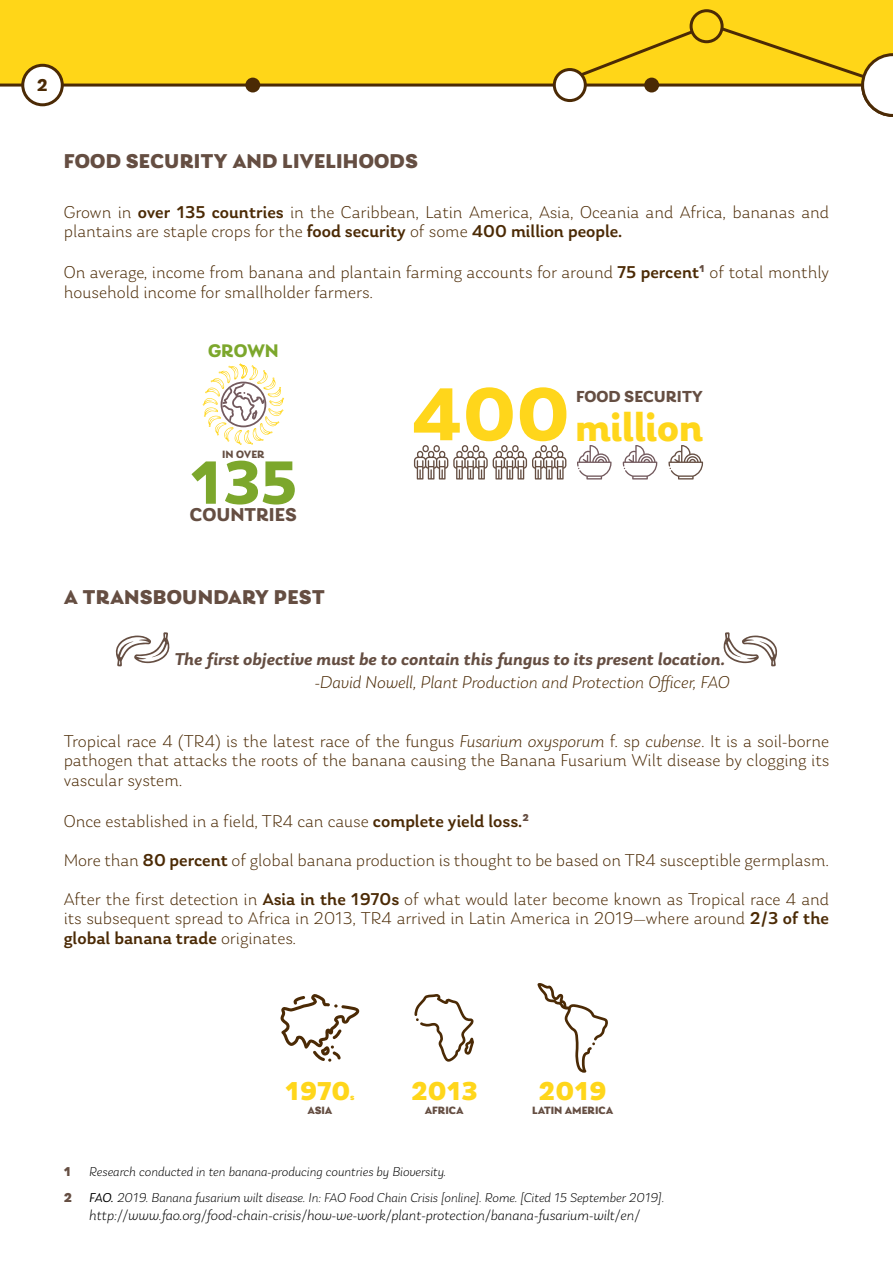
<style>
.page{position:relative;width:893px;height:1263px;background:#fff}
.page>*{position:absolute;margin:0;border:0;box-sizing:border-box;transform-origin:0 0}
.t1{font:700 64.05px "Laca";color:#7ca72c}
.t2{font:700 41.85px "Laca";color:#ffd61b}
.t3{font:900 27.15px "Laca";color:#ffd61b}
.t4{font:900 21px "Laca";letter-spacing:.01em;color:#654e42}
.t5{font:700 19.5px "Laca";color:#654e42}
.t6{font:700 19.2px "Laca";letter-spacing:-.01em;color:#7ca72c}
.t7{font:300 18px/19.5px "Laca";color:#4b2a05}
.t8{font:italic 600 18px "Laca";color:#654e42}
.t9{font:italic 300 18px "Laca";color:#4b2a05}
.t10{font:700 18px "Laca";color:#4b2a05}
.t11{font:700 16.8px "Laca";color:#654e42}
.t12{font:italic 300 15px "Laca";color:#000}
.t13{font:italic 300 13.5px "Laca";color:#000}
.t14{font:900 13.5px "Laca";color:#654e42}
.t15{font:900 11.1px "Laca";color:#654e42}
.t16{font:700 11.1px "Laca";letter-spacing:-.01em;color:#654e42}
.t17{font:900 9.6px "Laca";color:#ffd61b}
.s1{font-weight:500}
.s2{font-style:italic}
.s3{font-weight:400}
</style>
<div class="page">
<div style="left:0;top:0;width:893px;height:85px;background:#ffd618"></div>
<hr style="left:0;top:84px;width:893px;height:3px;background:#4b2a05">
<div style="left:23px;top:65px;width:39px;height:40px;background:#fff;border-radius:50%"></div>
<div style="left:21px;top:64px;width:43px;height:42px;border:3px solid #4b2a05;border-radius:50%"></div>
<div style="left:245px;top:78px;width:15px;height:14px;background:#4b2a05;border-radius:50%"></div>
<div style="left:554px;top:70px;width:31px;height:31px;background:#fff;border-radius:50%"></div>
<div style="left:553px;top:68px;width:34px;height:34px;border:3px solid #4b2a05;border-radius:50%"></div>
<svg style="left:691px;top:11px;width:31px;height:31px"></svg>
<div style="left:690px;top:9px;width:34px;height:34px;border:3px solid #4b2a05;border-radius:50%"></div>
<svg style="left:570px;top:22px;width:323px;height:80px"></svg>
<svg style="left:843px;top:95px;width:50px;height:22px"></svg>
<svg style="left:115px;top:632px;width:55px;height:34px"></svg>
<svg style="left:723px;top:632px;width:55px;height:34px"></svg>
<svg style="left:414px;top:387px;width:152px;height:92px"></svg>
<svg style="left:623px;top:445px;width:34px;height:34px"></svg>
<svg style="left:668px;top:445px;width:35px;height:34px"></svg>
<svg style="left:577px;top:445px;width:34px;height:34px"></svg>
<svg style="left:203px;top:364px;width:81px;height:81px"></svg>
<svg style="left:280px;top:994px;width:80px;height:68px"></svg>
<svg style="left:414px;top:994px;width:60px;height:68px"></svg>
<svg style="left:537px;top:983px;width:71px;height:90px"></svg>
<p class="t10" style="left:37px;top:75px;width:13px">2</p>
<p class="t4" style="left:64px;top:149px;width:356px">FOOD SECURITY AND LIVELIHOODS</p>
<p class="t7" style="left:64px;top:202px;width:767px">Grown in <span class="s1">over 135 countries</span> in the Caribbean, Latin America, Asia, Oceania and Africa, bananas and plantains are staple crops for the <span class="s1">food security</span> of some <span class="s1">400 million people.</span></p>
<p class="t7" style="left:64px;top:263px;width:767px">On average, income from banana and plantain farming accounts for around <span class="s1">75 percent</span><sup>1</sup> of total monthly household income for smallholder farmers.</p>
<p class="t6" style="left:208px;top:339px;width:72px">GROWN</p>
<p class="t16" style="left:222px;top:448px;width:44px">IN OVER</p>
<h1 class="t1" style="left:190px;top:445px;width:109px">135</h1>
<p class="t5" style="left:190px;top:503px;width:108px">COUNTRIES</p>
<p class="t11" style="left:576px;top:386px;width:129px">FOOD SECURITY</p>
<h2 class="t2" style="left:575px;top:402px;width:129px">million</h2>
<p class="t4" style="left:64px;top:584px;width:262px">A TRANSBOUNDARY PEST</p>
<p class="t8" style="left:174px;top:648px;width:553px">The first objective must be to contain this fungus to its present location.</p>
<p class="t9" style="left:315px;top:673px;width:417px">-David Nowell, Plant Production and Protection Officer, FAO</p>
<p class="t7" style="left:64px;top:731px;width:767px;text-align:justify">Tropical race 4 (TR4) is the latest race of the fungus <span class="s2">Fusarium oxysporum</span> f. sp <span class="s2">cubense</span>. It is a soil-borne pathogen that attacks the roots of the banana causing the Banana Fusarium Wilt disease by clogging its vascular system.</p>
<p class="t7" style="left:64px;top:802px;width:767px;line-height:39px">Once established in a field, TR4 can cause <span class="s1">complete yield loss.</span><sup>2<br></sup>More than <span class="s1">80 percent</span> of global banana production is thought to be based on TR4 susceptible germplasm.<br>After the first detection in <span class="s1">Asia in the 1970s</span> of what would later become known as Tropical race 4 and</p>
<p class="t7" style="left:64px;top:909px;width:767px">its subsequent spread to Africa in 2013, TR4 arrived in Latin America in 2019—where around <span class="s1">2/3 of the global banana trade</span> originates.</p>
<h3 class="t3" style="left:285px;top:1075px;width:66px">1970</h3>
<p class="t17" style="left:350px;top:1091px;width:6px">s</p>
<p class="t15" style="left:307px;top:1103px;width:27px">ASIA</p>
<h3 class="t3" style="left:411px;top:1075px;width:68px">2013</h3>
<p class="t15" style="left:425px;top:1103px;width:40px">AFRICA</p>
<h3 class="t3" style="left:539px;top:1075px;width:70px">2019</h3>
<p class="t15" style="left:532px;top:1103px;width:83px">LATIN AMERICA</p>
<p class="t14" style="left:64px;top:1163px;width:9px">1</p>
<p class="t13" style="left:89px;top:1164px;width:358px">Research conducted in ten banana-producing countries by Bioversity.</p>
<p class="t14" style="left:64px;top:1190px;width:10px">2</p>
<p class="t13" style="left:89px;top:1191px;width:577px"><span class="s3">FAO.</span> 2019. Banana fusarium wilt disease. In: FAO Food Chain Crisis [online]. Rome. [Cited 15 September 2019].</p>
<p class="t12" style="left:89px;top:1207px;width:552px">http://www.fao.org/food-chain-crisis/how-we-work/plant-protection/banana-fusarium-wilt/en/</p>
</div>
